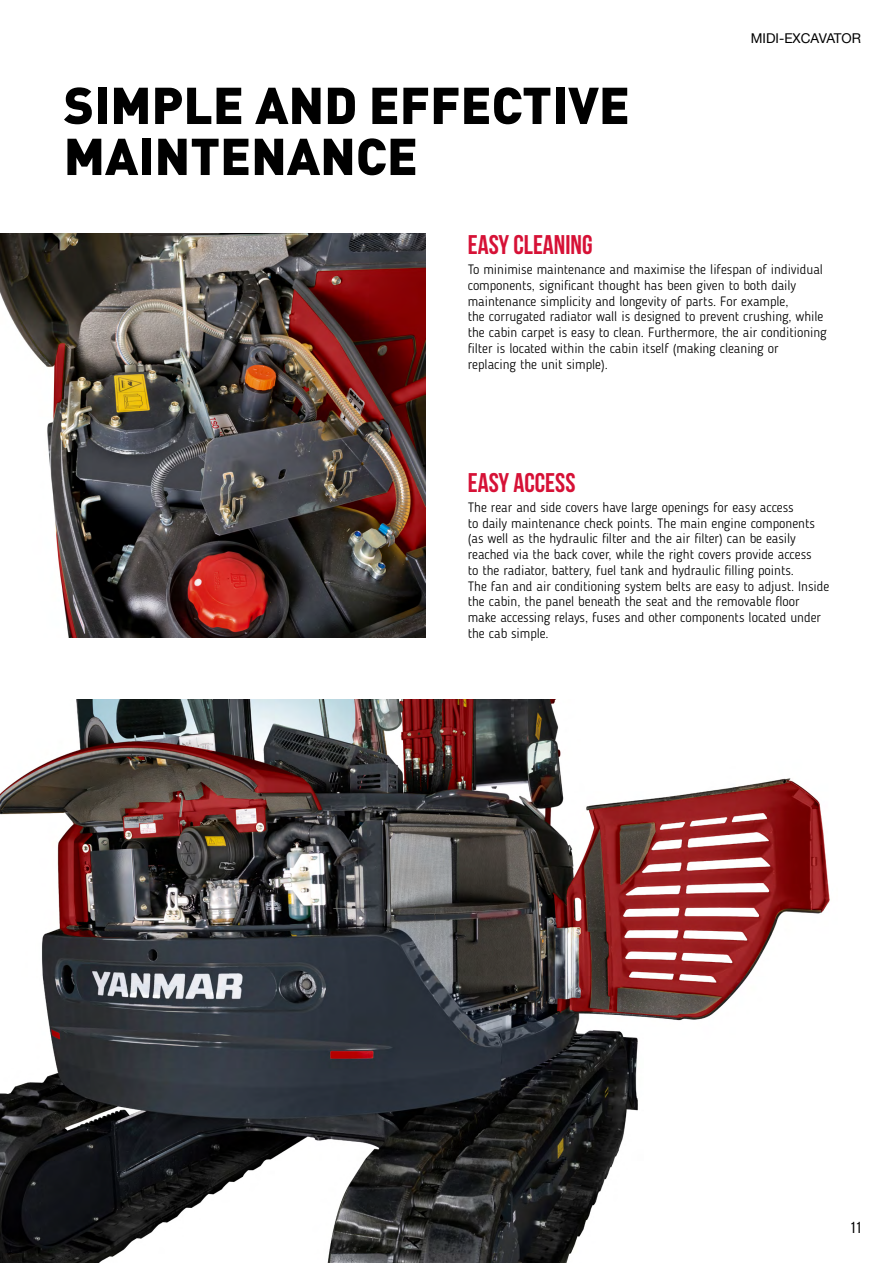
<style>
.page{position:relative;width:893px;height:1263px;background:#fff}
.page>*{position:absolute;margin:0;border:0;box-sizing:border-box;transform-origin:0 0}
.t1{font:900 51px/51px "DINOT";color:#000}
.t2{font:700 27px "Bebas Neue";color:#d61136}
.t3{font:15.9px "Bebas Neue";color:#000}
.t4{font:300 13.5px/15.8px "Blogger Sans";color:#000}
.t5{font:13.5px "Helvetica Neue LT Com";color:#000}
</style>
<div class="page">
<img style="left:0;top:234px;width:425px;height:404px">
<img style="left:0;top:700px;width:830px;height:563px">
<h1 class="t1" style="left:64px;top:78px;width:568px">SIMPLE AND EFFECTIVE<br>MAINTENANCE</h1>
<p class="t5" style="left:751px;top:29px;width:112px">MIDI-EXCAVATOR</p>
<h2 class="t2" style="left:468px;top:230px;width:126px">EASY CLEANING</h2>
<p class="t4" style="left:468px;top:262px;width:361px">To minimise maintenance and maximise the lifespan of individual components, significant thought has been given to both daily maintenance simplicity and longevity of parts. For example,<br>the corrugated radiator wall is designed to prevent crushing, while the cabin carpet is easy to clean. Furthermore, the air conditioning filter is located within the cabin itself (making cleaning or replacing the unit simple).</p>
<h2 class="t2" style="left:468px;top:468px;width:109px">EASY ACCESS</h2>
<p class="t4" style="left:468px;top:499px;width:363px">The rear and side covers have large openings for easy access<br>to daily maintenance check points. The main engine components (as well as the hydraulic filter and the air filter) can be easily reached via the back cover, while the right covers provide access<br>to the radiator, battery, fuel tank and hydraulic filling points.<br>The fan and air conditioning system belts are easy to adjust. Inside the cabin, the panel beneath the seat and the removable floor make accessing relays, fuses and other components located under the cab simple.</p>
<p class="t3" style="left:850px;top:1219px;width:12px">11</p>
</div>
